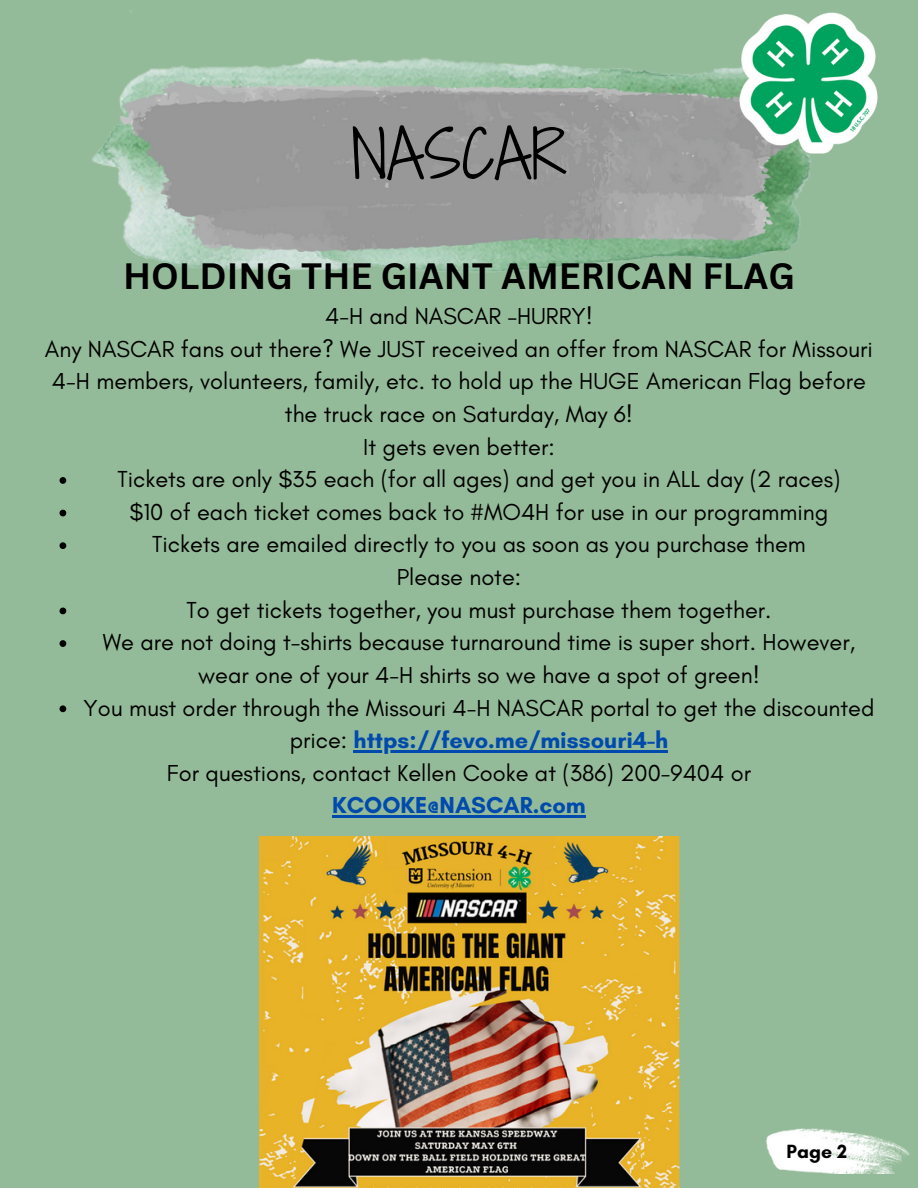
<style>
.page{position:relative;width:918px;height:1188px;background:#94bb99}
.page>*{position:absolute;margin:0;border:0;box-sizing:border-box;transform-origin:0 0}
.t1{font:63px "Shadows Into Light Two";color:#000}
.t2{font:700 35.7px "Canva Sans";color:#000}
.t3{font:23.55px/32.7px "Glacial Indifference";color:#000;text-align:center}
.t4{font:700 19.5px "Glacial Indifference";color:#000}
.s1{font-weight:700;color:#004aad}
</style>
<div class="page">
<img style="left:92px;top:57px;width:719px;height:215px">
<img style="left:120px;top:82px;width:671px;height:170px">
<img style="left:766px;top:1129px;width:144px;height:45px">
<img style="left:739px;top:12px;width:139px;height:143px">
<svg style="left:60px;top:477px;width:6px;height:7px"></svg>
<svg style="left:60px;top:510px;width:6px;height:6px"></svg>
<svg style="left:60px;top:542px;width:6px;height:7px"></svg>
<svg style="left:60px;top:608px;width:6px;height:6px"></svg>
<svg style="left:60px;top:640px;width:6px;height:7px"></svg>
<svg style="left:60px;top:705px;width:6px;height:7px"></svg>
<hr style="left:354px;top:750px;width:314px;height:3px;background:#004aad">
<hr style="left:332px;top:816px;width:254px;height:2px;background:#004aad">
<img style="left:260px;top:836px;width:419px;height:352px">
<p class="t1" style="left:351px;top:108px;width:217px">NASCAR</p>
<p class="t2" style="left:123px;top:251px;width:673px">HOLDING THE GIANT AMERICAN FLAG</p>
<p class="t3" style="left:325px;top:299px;width:269px">4-H and NASCAR –HURRY!</p>
<p class="t3" style="left:45px;top:332px;width:830px">Any NASCAR fans out there? We JUST received an offer from NASCAR for Missouri<br>4-H members, volunteers, family, etc. to hold up the HUGE American Flag before the truck race on Saturday, May 6!</p>
<p class="t3" style="left:363px;top:430px;width:193px">It gets even better:</p>
<p class="t3" style="left:118px;top:463px;width:724px">Tickets are only $35 each (for all ages) and get you in ALL day (2 races)</p>
<p class="t3" style="left:130px;top:495px;width:700px">$10 of each ticket comes back to #MO4H for use in our programming</p>
<p class="t3" style="left:152px;top:528px;width:655px">Tickets are emailed directly to you as soon as you purchase them</p>
<p class="t3" style="left:397px;top:560px;width:126px">Please note:</p>
<p class="t3" style="left:187px;top:593px;width:586px">To get tickets together, you must purchase them together.</p>
<p class="t3" style="left:103px;top:626px;width:754px">We are not doing t-shirts because turnaround time is super short. However, wear one of your 4-H shirts so we have a spot of green!</p>
<p class="t3" style="left:84px;top:691px;width:792px">You must order through the Missouri 4-H NASCAR portal to get the discounted price: <span class="s1">https://fevo.me/missouri4-h</span></p>
<p class="t3" style="left:167px;top:756px;width:586px">For questions, contact Kellen Cooke at (386) 200-9404 or<br><span class="s1">KCOOKE@NASCAR.com</span></p>
<p class="t4" style="left:787px;top:1139px;width:62px">Page 2</p>
</div>
